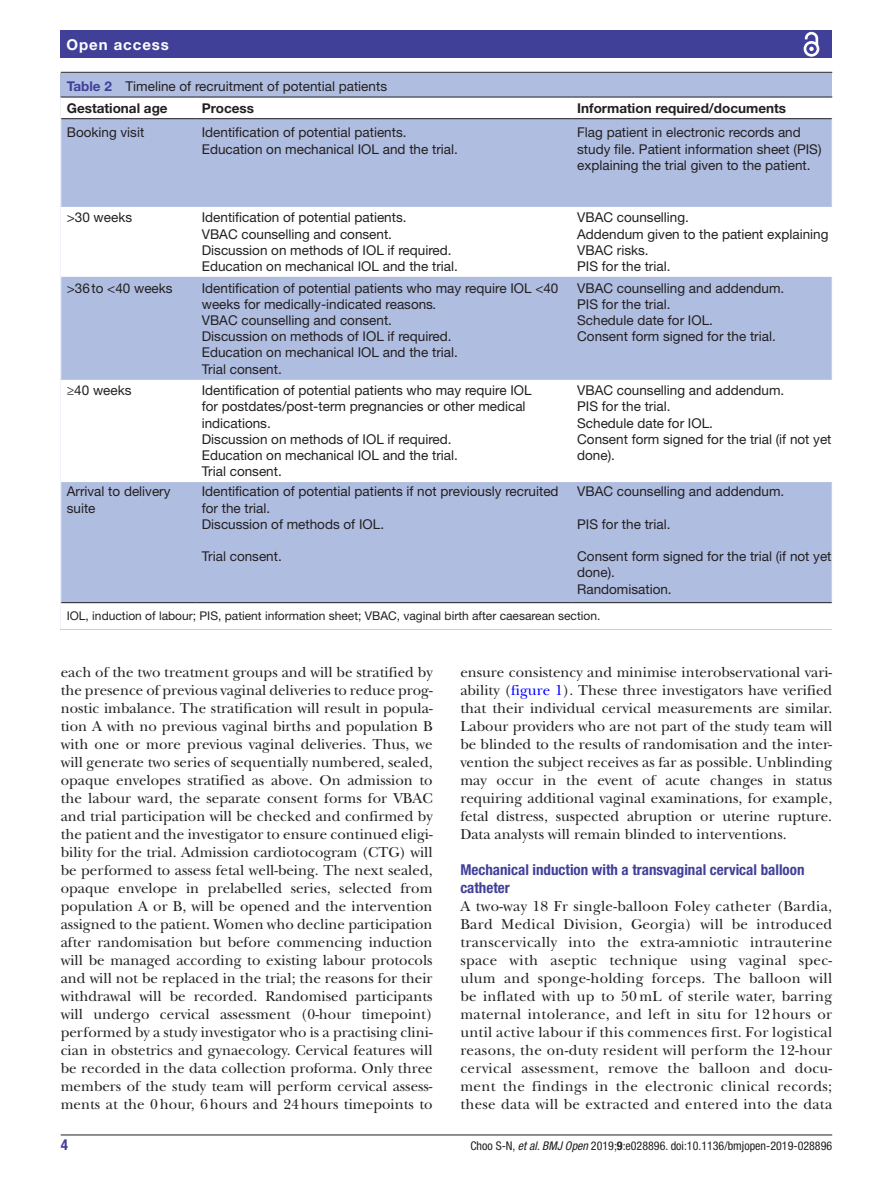
<style>
.page{position:relative;width:893px;height:1191px;background:#fff}
.page>*{position:absolute;margin:0;border:0;box-sizing:border-box;transform-origin:0 0}
.t1{font:15px/18px "New Baskerville";color:#231f20;text-align:justify}
.t2{font:700 condensed 15px/18px "Helvetica Neue LT Std";color:#414099}
.t3{font:700 15px "Helvetica Neue LT Std";letter-spacing:.065em;color:#fff}
.t4{font:13.5px/16.2px "Helvetica Neue LT Std";color:#231f20}
.t5{font:700 13.5px "Helvetica Neue LT Std";color:#231f20}
.t6{font:12px "Helvetica Neue LT Std";color:#231f20}
.t7{font:condensed 12px "Helvetica Neue LT Std";color:#231f20}
.s1{font-weight:700;color:#414099}
.s2{font-weight:700}
.s3{font-style:italic}
.s4{color:#00f}
</style>
<div class="page">
<hr style="left:61px;top:1134px;width:771px;height:1px;background:#231f20">
<div style="left:61px;top:31px;width:771px;height:27px;background:#414099"></div>
<svg style="left:803px;top:31px;width:17px;height:26px"></svg>
<div style="left:61px;top:73px;width:771px;height:556px;background:#afbde1"></div>
<hr style="left:61px;top:72px;width:771px;height:1px;background:#231f20">
<div style="left:61px;top:98px;width:771px;height:531px;background:#fff"></div>
<svg style="left:61px;top:119px;width:771px;height:483px"></svg>
<hr style="left:61px;top:97px;width:135px;height:1px;background:#231f20">
<hr style="left:61px;top:118px;width:135px;height:1px;background:#231f20">
<hr style="left:196px;top:97px;width:375px;height:1px;background:#231f20">
<hr style="left:196px;top:118px;width:375px;height:1px;background:#231f20">
<hr style="left:571px;top:97px;width:261px;height:1px;background:#231f20">
<hr style="left:571px;top:118px;width:261px;height:1px;background:#231f20">
<hr style="left:196px;top:602px;width:375px;height:1px;background:#231f20">
<hr style="left:571px;top:602px;width:261px;height:1px;background:#231f20">
<hr style="left:61px;top:602px;width:135px;height:1px;background:#231f20">
<svg style="left:60px;top:97px;width:1px;height:22px"></svg>
<svg style="left:60px;top:602px;width:1px;height:27px"></svg>
<hr style="left:67px;top:619px;width:765px;height:2px;background:#fff">
<p class="t3" style="left:66px;top:35px;width:104px">Open access</p>
<p class="t4" style="left:67px;top:75px;width:322px;line-height:22px"><span class="s1">Table 2</span> Timeline of recruitment of potential patients<br><span class="s2">Gestational age</span></p>
<p class="t5" style="left:202px;top:99px;width:54px">Process</p>
<p class="t5" style="left:577px;top:99px;width:210px">Information required/documents</p>
<p class="t4" style="left:67px;top:124px;width:79px">Booking visit</p>
<p class="t4" style="left:202px;top:124px;width:258px">Identification of potential patients.<br>Education on mechanical IOL and the trial.</p>
<p class="t4" style="left:577px;top:124px;width:246px">Flag patient in electronic records and study file. Patient information sheet (PIS) explaining the trial given to the patient.</p>
<p class="t4" style="left:67px;top:209px;width:67px">&gt;30 weeks</p>
<p class="t4" style="left:202px;top:209px;width:258px">Identification of potential patients.<br>VBAC counselling and consent.<br>Discussion on methods of IOL if required.<br>Education on mechanical IOL and the trial.</p>
<p class="t4" style="left:577px;top:209px;width:253px">VBAC counselling.<br>Addendum given to the patient explaining<br>VBAC risks.<br>PIS for the trial.</p>
<p class="t4" style="left:67px;top:279px;width:107px">&gt;36to &lt;40 weeks</p>
<p class="t4" style="left:202px;top:279px;width:358px">Identification of potential patients who may require IOL &lt;40 weeks for medically-indicated reasons<span class="s3">.<br></span>VBAC counselling and consent.<br>Discussion on methods of IOL if required.<br>Education on mechanical IOL and the trial.<br>Trial consent.</p>
<p class="t4" style="left:577px;top:279px;width:209px">VBAC counselling and addendum.<br>PIS for the trial.<br>Schedule date for IOL.<br>Consent form signed for the trial.</p>
<p class="t4" style="left:67px;top:382px;width:66px">≥40 weeks</p>
<p class="t4" style="left:202px;top:382px;width:331px">Identification of potential patients who may require IOL for postdates/post-term pregnancies or other medical indications.<br>Discussion on methods of IOL if required.<br>Education on mechanical IOL and the trial.<br>Trial consent.</p>
<p class="t4" style="left:577px;top:382px;width:256px">VBAC counselling and addendum.<br>PIS for the trial.<br>Schedule date for IOL.<br>Consent form signed for the trial (if not yet done).</p>
<p class="t4" style="left:67px;top:483px;width:105px">Arrival to delivery suite</p>
<p class="t4" style="left:202px;top:483px;width:358px">Identification of potential patients if not previously recruited for the trial.<br>Discussion of methods of IOL.</p>
<p class="t4" style="left:202px;top:548px;width:82px">Trial consent.</p>
<p class="t4" style="left:577px;top:483px;width:209px">VBAC counselling and addendum.</p>
<p class="t4" style="left:577px;top:516px;width:95px">PIS for the trial.</p>
<p class="t4" style="left:577px;top:548px;width:256px">Consent form signed for the trial (if not yet done).<br>Randomisation.</p>
<p class="t6" style="left:67px;top:609px;width:535px">IOL, induction of labour; PIS, patient information sheet; VBAC, vaginal birth after caesarean section.</p>
<p class="t1" style="left:61px;top:663px;width:373px">each of the two treatment groups and will be stratified by the presence of previous vaginal deliveries to reduce prog&shy;nostic imbalance. The stratification will result in popula&shy;tion A with no previous vaginal births and population B with one or more previous vaginal deliveries. Thus, we will generate two series of sequentially numbered, sealed, opaque envelopes stratified as above. On admission to the labour ward, the separate consent forms for VBAC and trial participation will be checked and confirmed by the patient and the investigator to ensure continued eligi&shy;bility for the trial. Admission cardiotocogram (CTG) will be performed to assess fetal well-being. The next sealed, opaque envelope in prelabelled series, selected from population A or B, will be opened and the intervention assigned to the patient. Women who decline participation after randomisation but before commencing induction will be managed according to existing labour protocols and will not be replaced in the trial; the reasons for their withdrawal will be recorded. Randomised participants will undergo cervical assessment (0-hour timepoint) performed by a study investigator who is a practising clini&shy;cian in obstetrics and gynaecology. Cervical features will be recorded in the data collection proforma. Only three members of the study team will perform cervical assess&shy;ments at the 0hour, 6hours and 24hours timepoints to</p>
<p class="t1" style="left:460px;top:663px;width:373px">ensure consistency and minimise interobservational vari&shy;ability (<span class="s4">figure 1</span>). These three investigators have verified that their individual cervical measurements are similar.<br>Labour providers who are not part of the study team will be blinded to the results of randomisation and the inter&shy;vention the subject receives as far as possible. Unblinding may occur in the event of acute changes in status requiring additional vaginal examinations, for example, fetal distress, suspected abruption or uterine rupture.<br>Data analysts will remain blinded to interventions.</p>
<p class="t2" style="left:460px;top:860px;width:346px">Mechanical induction with a transvaginal cervical balloon catheter</p>
<p class="t1" style="left:460px;top:897px;width:373px">A two-way 18 Fr single-balloon Foley catheter (Bardia, Bard Medical Division, Georgia) will be introduced transcervically into the extra-amniotic intrauterine space with aseptic technique using vaginal spec&shy;ulum and sponge-holding forceps. The balloon will be inflated with up to 50 mL of sterile water, barring maternal intolerance, and left in situ for 12 hours or until active labour if this commences first. For logistical reasons, the on-duty resident will perform the 12-hour cervical assessment, remove the balloon and docu&shy;ment the findings in the electronic clinical records; these data will be extracted and entered into the data</p>
<p class="t2" style="left:61px;top:1135px;width:9px">4</p>
<p class="t7" style="left:470px;top:1138px;width:363px">Choo S-N, <span class="s3">et al</span>. <span class="s3">BMJ Open</span> 2019;<span class="s2">9</span>:e028896. doi:10.1136/bmjopen-2019-028896</p>
</div>
